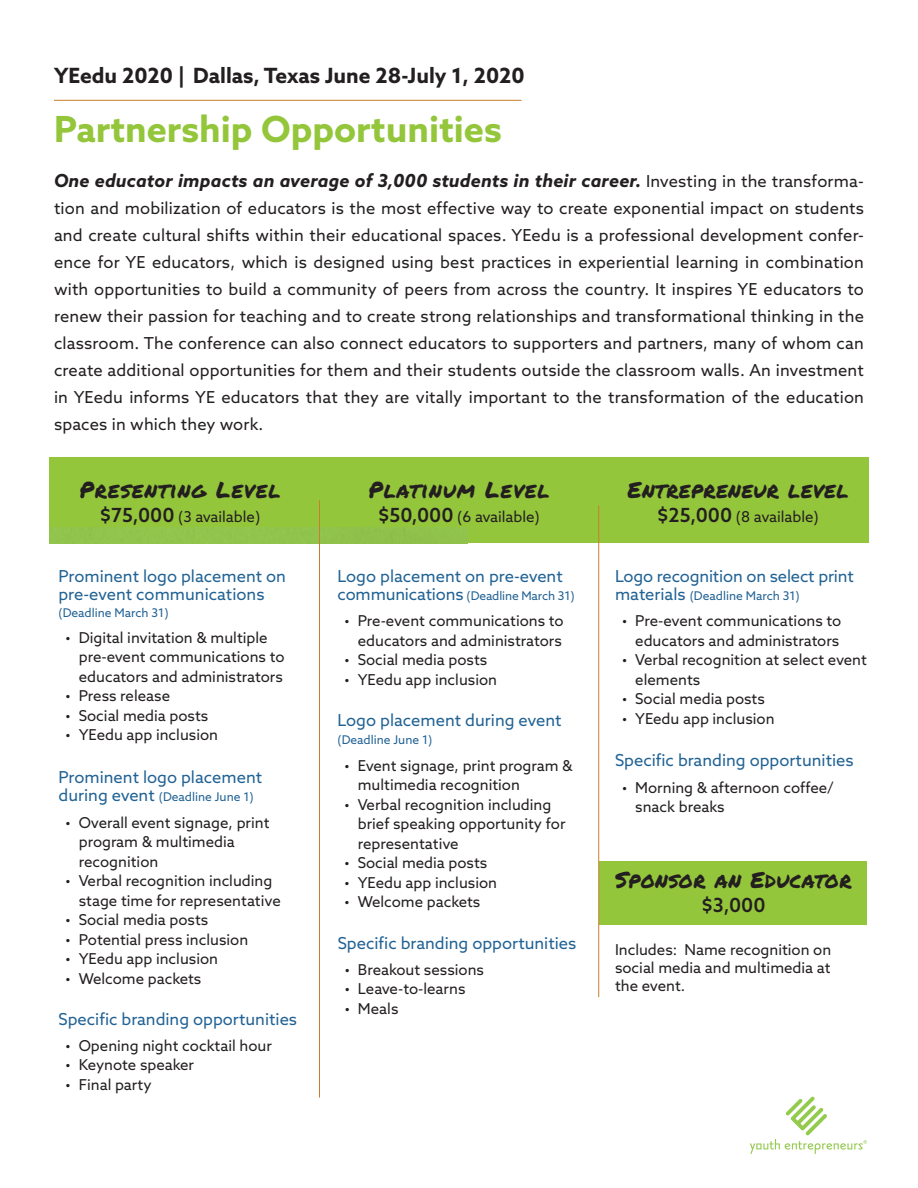
<style>
.page{position:relative;width:918px;height:1188px;background:#fff}
.page>*{position:absolute;margin:0;border:0;box-sizing:border-box;transform-origin:0 0}
.t1{font:700 36px "Azo Sans";color:#94c63c}
.t2{font:22.5px "Permanent Marker";letter-spacing:.02em;color:#231f20}
.t3{font:22.5px "Permanent Marker";letter-spacing:.04em;color:#231f20}
.t4{font:700 21px "Azo Sans";color:#231f20}
.t5{font:500 19.5px "Azo Sans";color:#231f20}
.t6{font:italic 700 18px "Azo Sans";letter-spacing:.01em;color:#231f20}
.t7{font:16.5px/27px "Azo Sans";letter-spacing:.01em;color:#231f20;text-align:justify}
.t8{font:16.5px/18px "Azo Sans";color:#216294}
.t9{font:15px/19.5px "Azo Sans";color:#231f20}
.t10{font:12px "Azo Sans";color:#216294}
.s1{font-weight:400;font-style:normal;font-size:16.5px}
.s2{font-weight:500;font-size:19.5px}
.s3{font-size:16.5px}
</style>
<div class="page">
<div style="left:49px;top:457px;width:820px;height:86px;background:#94c63c"></div>
<div style="left:49px;top:527px;width:418px;height:16px;background:#91c34c"></div>
<svg style="left:750px;top:1097px;width:117px;height:57px"></svg>
<hr style="left:319px;top:500px;width:1px;height:598px;background:#c77e2d">
<div style="left:599px;top:861px;width:268px;height:63px;background:#94c63c"></div>
<hr style="left:598px;top:506px;width:1px;height:491px;background:#c77e2d">
<hr style="left:54px;top:100px;width:468px;height:1px;background:#c77e2d">
<p class="t4" style="left:54px;top:62px;width:472px">YEedu 2020 | Dallas, Texas June 28-July 1, 2020</p>
<p class="t1" style="left:54px;top:105px;width:449px">Partnership Opportunities</p>
<p class="t6" style="left:54px;top:169px;width:812px">One educator impacts an average of 3,000 students in their career. <span class="s1">Investing in the transforma-</span></p>
<p class="t7" style="left:54px;top:194px;width:812px">tion and mobilization of educators is the most effective way to create exponential impact on students and create cultural shifts within their educational spaces. YEedu is a professional development confer&shy;ence for YE educators, which is designed using best practices in experiential learning in combination with opportunities to build a community of peers from across the country. It inspires YE educators to renew their passion for teaching and to create strong relationships and transformational thinking in the classroom. The conference can also connect educators to supporters and partners, many of whom can create additional opportunities for them and their students outside the classroom walls. An investment in YEedu informs YE educators that they are vitally important to the transformation of the education spaces in which they work.</p>
<p class="t3" style="left:80px;top:473px;width:202px">Presenting Level</p>
<p class="t9" style="left:100px;top:507px;width:162px"><span class="s2">$75,000</span> (3 available)</p>
<p class="t8" style="left:58px;top:567px;width:229px">Prominent logo placement on pre-event communications</p>
<p class="t10" style="left:58px;top:605px;width:112px">(Deadline March 31)</p>
<p class="t9" style="left:79px;top:628px;width:207px;text-indent:-14px">• Digital invitation &amp; multiple pre-event communications to educators and administrators</p>
<p class="t9" style="left:65px;top:686px;width:106px">• Press release</p>
<p class="t9" style="left:65px;top:706px;width:145px">• Social media posts</p>
<p class="t9" style="left:65px;top:725px;width:154px">• YEedu app inclusion</p>
<p class="t8" style="left:58px;top:768px;width:205px">Prominent logo placement</p>
<p class="t10" style="left:58px;top:789px;width:197px"><span class="s3">during event</span> (Deadline June 1)</p>
<p class="t9" style="left:79px;top:812px;width:192px;text-indent:-14px">• Overall event signage, print program &amp; multimedia recognition</p>
<p class="t9" style="left:79px;top:871px;width:204px;text-indent:-14px">• Verbal recognition including stage time for representative</p>
<p class="t9" style="left:65px;top:910px;width:145px">• Social media posts</p>
<p class="t9" style="left:65px;top:929px;width:185px">• Potential press inclusion</p>
<p class="t9" style="left:65px;top:949px;width:154px">• YEedu app inclusion</p>
<p class="t9" style="left:65px;top:968px;width:138px">• Welcome packets</p>
<p class="t8" style="left:58px;top:1010px;width:240px">Specific branding opportunities</p>
<p class="t9" style="left:65px;top:1036px;width:208px">• Opening night cocktail hour</p>
<p class="t9" style="left:65px;top:1055px;width:130px">• Keynote speaker</p>
<p class="t9" style="left:65px;top:1075px;width:88px">• Final party</p>
<p class="t3" style="left:368px;top:473px;width:183px">Platinum Level</p>
<p class="t9" style="left:378px;top:507px;width:163px"><span class="s2">$50,000</span> (6 available)</p>
<p class="t8" style="left:338px;top:567px;width:227px">Logo placement on pre-event</p>
<p class="t10" style="left:338px;top:588px;width:239px"><span class="s3">communications</span> (Deadline March 31)</p>
<p class="t9" style="left:344px;top:611px;width:221px;text-align:right">• Pre-event communications to educators and administrators</p>
<p class="t9" style="left:344px;top:650px;width:145px">• Social media posts</p>
<p class="t9" style="left:344px;top:670px;width:154px">• YEedu app inclusion</p>
<p class="t8" style="left:338px;top:711px;width:226px">Logo placement during event</p>
<p class="t10" style="left:338px;top:732px;width:96px">(Deadline June 1)</p>
<p class="t9" style="left:358px;top:755px;width:216px;text-indent:-14px">• Event signage, print program &amp; multimedia recognition</p>
<p class="t9" style="left:358px;top:794px;width:209px;text-indent:-14px">• Verbal recognition including brief speaking opportunity for representative</p>
<p class="t9" style="left:344px;top:853px;width:145px">• Social media posts</p>
<p class="t9" style="left:344px;top:872px;width:154px">• YEedu app inclusion</p>
<p class="t9" style="left:344px;top:892px;width:138px">• Welcome packets</p>
<p class="t8" style="left:338px;top:934px;width:240px">Specific branding opportunities</p>
<p class="t9" style="left:344px;top:960px;width:141px">• Breakout sessions</p>
<p class="t9" style="left:344px;top:979px;width:123px">• Leave-to-learns</p>
<p class="t9" style="left:344px;top:999px;width:56px">• Meals</p>
<p class="t2" style="left:627px;top:473px;width:223px">Entrepreneur level</p>
<p class="t9" style="left:657px;top:507px;width:163px"><span class="s2">$25,000</span> (8 available)</p>
<p class="t8" style="left:615px;top:567px;width:240px">Logo recognition on select print</p>
<p class="t10" style="left:615px;top:588px;width:186px"><span class="s3">materials</span> (Deadline March 31)</p>
<p class="t9" style="left:622px;top:611px;width:221px;text-align:right">• Pre-event communications to educators and administrators</p>
<p class="t9" style="left:635px;top:650px;width:233px;text-indent:-14px">• Verbal recognition at select event elements</p>
<p class="t9" style="left:622px;top:689px;width:145px">• Social media posts</p>
<p class="t9" style="left:622px;top:709px;width:154px">• YEedu app inclusion</p>
<p class="t8" style="left:615px;top:751px;width:240px">Specific branding opportunities</p>
<p class="t9" style="left:635px;top:777px;width:200px;text-indent:-14px">• Morning &amp; afternoon coffee/ snack breaks</p>
<p class="t2" style="left:615px;top:863px;width:238px">Sponsor an Educator</p>
<p class="t5" style="left:701px;top:892px;width:66px">$3,000</p>
<p class="t9" style="left:615px;top:940px;width:218px;line-height:18px;text-align:justify">Includes: Name recognition on social media and multimedia at the event.</p>
</div>
